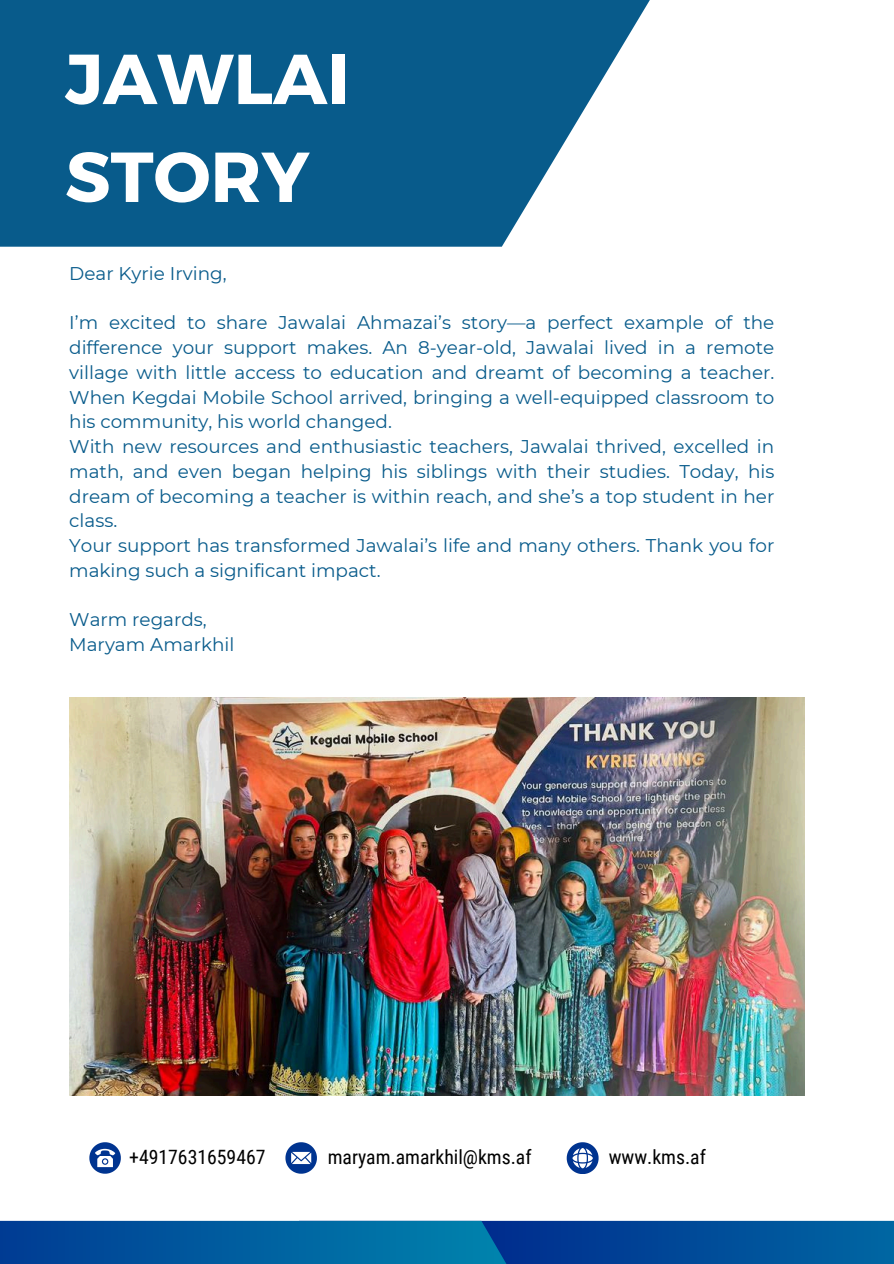
<style>
.page{position:relative;width:894px;height:1264px;background:#fff}
.page>*{position:absolute;margin:0;border:0;box-sizing:border-box;transform-origin:0 0}
.t1{font:700 70.5px/97.8px "Montserrat";color:#fff}
.t2{font:19.65px "Roboto Condensed";color:#000}
.t3{font:18.3px/24.8px "Montserrat";color:#085b8b;text-align:justify}
</style>
<div class="page">
<svg style="left:0;top:0;width:650px;height:247px;background:#226c97"></svg>
<svg style="left:594px;top:1220px;width:299px;height:43px;background:#05549c"></svg>
<svg style="left:0;top:1220px;width:594px;height:43px;background:#045a9f"></svg>
<svg style="left:89px;top:1142px;width:32px;height:31px"></svg>
<svg style="left:285px;top:1142px;width:32px;height:31px"></svg>
<svg style="left:566px;top:1142px;width:32px;height:31px"></svg>
<img style="left:69px;top:697px;width:735px;height:398px">
<h1 class="t1" style="left:65px;top:26px;width:286px">JAWLAI<br>STORY</h1>
<p class="t3" style="left:69px;top:261px;width:159px">Dear Kyrie Irving,</p>
<p class="t3" style="left:69px;top:310px;width:706px">I’m excited to share Jawalai Ahmazai’s story—a perfect example of the difference your support makes. An 8-year-old, Jawalai lived in a remote village with little access to education and dreamt of becoming a teacher.<br>When Kegdai Mobile School arrived, bringing a well-equipped classroom to his community, his world changed.</p>
<p class="t3" style="left:69px;top:434px;width:706px">With new resources and enthusiastic teachers, Jawalai thrived, excelled in math, and even began helping his siblings with their studies. Today, his dream of becoming a teacher is within reach, and she’s a top student in her class.</p>
<p class="t3" style="left:69px;top:533px;width:706px">Your support has transformed Jawalai’s life and many others. Thank you for making such a significant impact.</p>
<p class="t3" style="left:69px;top:607px;width:139px">Warm regards,</p>
<p class="t3" style="left:69px;top:632px;width:167px">Maryam Amarkhil</p>
<p class="t2" style="left:129px;top:1145px;width:138px">+4917631659467</p>
<p class="t2" style="left:327px;top:1145px;width:205px">maryam.amarkhil@kms.af</p>
<p class="t2" style="left:608px;top:1145px;width:99px">www.kms.af</p>
</div>
